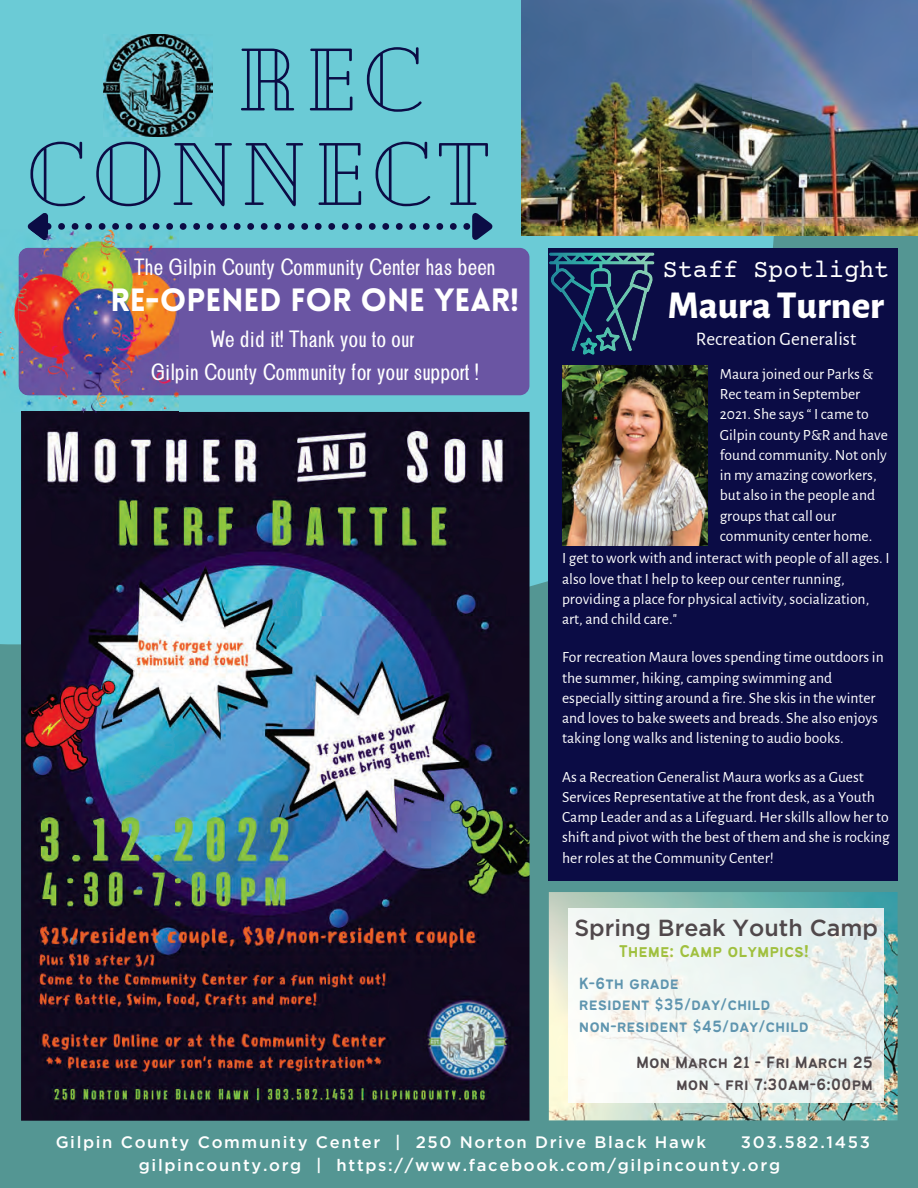
<style>
.page{position:relative;width:918px;height:1188px;background:#549693}
.page>*{position:absolute;margin:0;border:0;box-sizing:border-box;transform-origin:0 0}
.t1{font:88.35px/94.5px "Cheque";letter-spacing:.095em;color:#0b0c45}
.t2{font:800 38.85px "Alegreya Sans";color:#fff}
.t3{font:900 31.5px "Lovelo";color:#fff}
.t4{font:25.2px "Courier Prime";color:#fff}
.t5{font:500 23.25px "Gotham";color:#50484b}
.t6{font:22.5px/32.7px "Brendon";color:#fff;text-align:center}
.t7{font:19.2px "Alegreya Sans";color:#fff}
.t8{font:18.75px "Bantayog";color:#a0c03e}
.t9{font:18px/21.3px "Bantayog";color:#5f95af}
.t10{font:18px/21.3px "Bantayog";color:#50484b;text-align:right}
.t11{font:500 16.65px/22.2px "Gotham";letter-spacing:.1em;color:#fff}
.t12{font:15.6px/20.2px "Alegreya Sans";color:#fff}
</style>
<div class="page">
<div style="left:0;top:0;width:783px;height:645px;background:#6bcbd6"></div>
<img style="left:521px;top:0;width:396px;height:235px">
<svg style="left:28px;top:207px;width:472px;height:41px;background:#60b6c6"></svg>
<img style="left:103px;top:34px;width:109px;height:103px">
<img style="left:21px;top:412px;width:509px;height:709px">
<div style="left:548px;top:248px;width:350px;height:632px;background:#0b0c45"></div>
<svg style="left:549px;top:252px;width:106px;height:103px"></svg>
<img style="left:562px;top:365px;width:145px;height:180px">
<div style="left:19px;top:248px;width:510px;height:147px;background:#6a55a3;border-radius:10px"></div>
<img style="left:0;top:230px;width:179px;height:182px">
<img style="left:30px;top:230px;width:18px;height:10px">
<img style="left:21px;top:412px;width:158px;height:1px">
<img style="left:19px;top:248px;width:160px;height:147px">
<img style="left:549px;top:892px;width:349px;height:228px">
<img style="left:569px;top:908px;width:315px;height:195px">
<h1 class="t1" style="left:28px;top:28px;width:462px;text-indent:208px">REC<br>CONNECT</h1>
<h3 class="t6" style="left:134px;top:252px;width:363px">The Gilpin County Community Center has been</h3>
<h3 class="t3" style="left:110px;top:288px;width:410px">RE-OPENED FOR ONE YEAR!</h3>
<h3 class="t6" style="left:150px;top:324px;width:330px">We did it! Thank you to our<br>Gilpin County Community for your support !</h3>
<h3 class="t4" style="left:663px;top:257px;width:228px">Staff Spotlight</h3>
<h2 class="t2" style="left:668px;top:283px;width:218px">Maura Turner</h2>
<p class="t7" style="left:696px;top:328px;width:162px">Recreation Generalist</p>
<p class="t12" style="left:720px;top:364px;width:170px">Maura joined our Parks &amp;<br>Rec team in September<br>2021. She says “ I came to<br>Gilpin county P&amp;R and have found community. Not only in my amazing coworkers, but also in the people and groups that call our community center home.</p>
<p class="t12" style="left:562px;top:549px;width:329px">I get to work with and interact with people of all ages. I also love that I help to keep our center running, providing a place for physical activity, socialization, art, and child care."</p>
<p class="t12" style="left:562px;top:648px;width:323px">For recreation Maura loves spending time outdoors in the summer, hiking, camping swimming and especially sitting around a fire. She skis in the winter and loves to bake sweets and breads. She also enjoys taking long walks and listening to audio books.</p>
<p class="t12" style="left:562px;top:767px;width:329px">As a Recreation Generalist Maura works as a Guest Services Representative at the front desk, as a Youth Camp Leader and as a Lifeguard. Her skills allow her to shift and pivot with the best of them and she is rocking her roles at the Community Center!</p>
<h3 class="t5" style="left:574px;top:917px;width:305px">Spring Break Youth Camp</h3>
<p class="t9" style="left:579px;top:974px;width:231px">K-6th grade<br>resident $35/day/child non-resident $45/day/child</p>
<p class="t10" style="left:636px;top:1053px;width:239px">Mon March 21 - Fri March 25 mon - fri 7:30am-6:00pm</p>
<p class="t8" style="left:619px;top:944px;width:192px">Theme: Camp olympics!</p>
<p class="t11" style="left:56px;top:1132px;width:652px">Gilpin County Community Center | 250 Norton Drive Black Hawk</p>
<p class="t11" style="left:139px;top:1132px;width:733px;text-indent:602px">303.582.1453 gilpincounty.org | https://www.facebook.com/gilpincounty.org</p>
</div>
